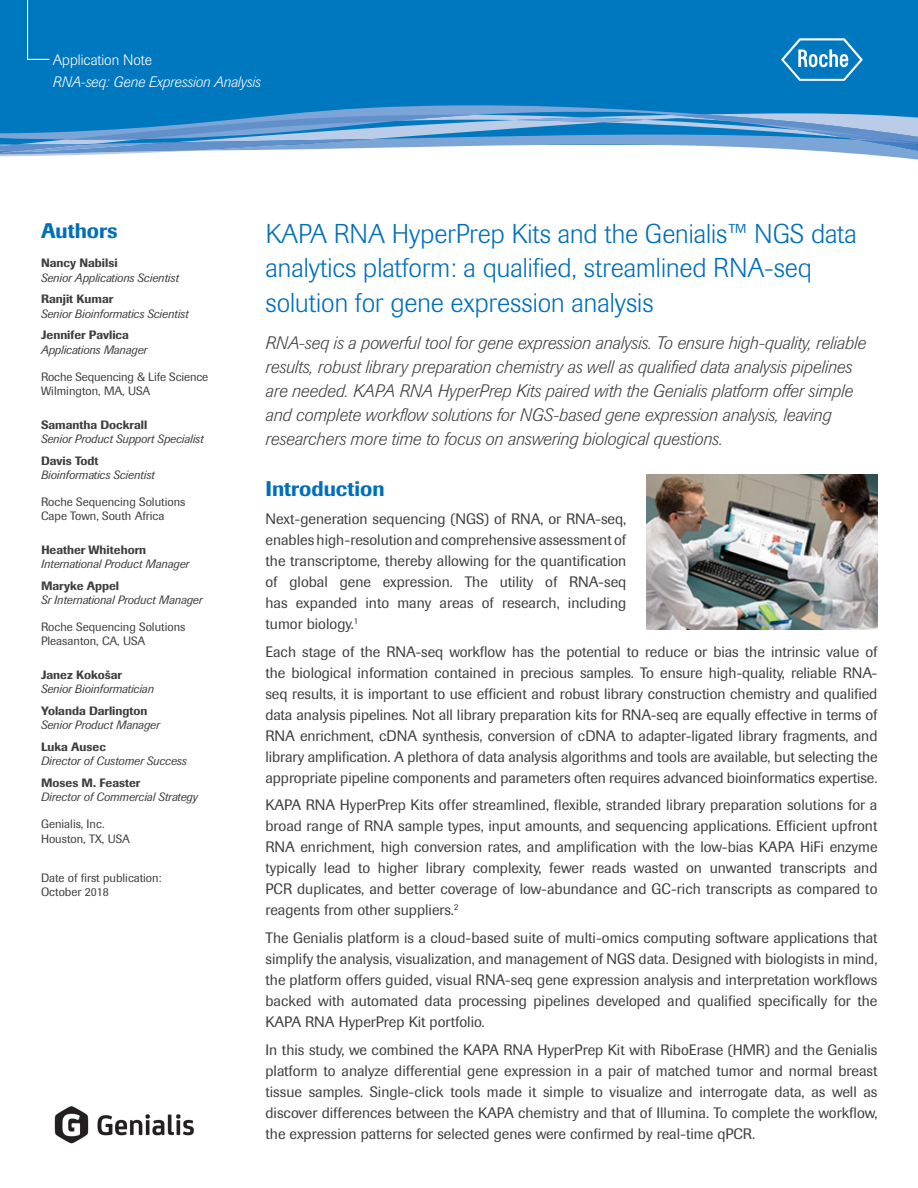
<style>
.page{position:relative;width:918px;height:1188px;background:#fff}
.page>*{position:absolute;margin:0;border:0;box-sizing:border-box;transform-origin:0 0}
.Headline{font:300 27px/34.5px "Imago Pro";color:#006fba}
.Feature_Headline{font:500 21px "Imago Pro";color:#006fba}
.Subhead{font:italic 300 18px/24px "Imago Pro";color:#3e3e3f}
.Body_Text{font:15px/21px "Imago Pro";color:#3e3e3f;text-align:justify}
.t1{font:italic 300 15px "Imago Pro";color:#fff}
.t2{font:300 15px "Imago Pro";color:#fff}
.t3{font:italic 12px "Imago Pro";letter-spacing:-.01em;color:#3e3e3f}
.t4{font:12px/14.2px "Imago Pro";color:#3e3e3f}
.t5{font:500 12px "Imago Pro";color:#3e3e3f}
</style>
<div class="page">
<div style="left:0;top:0;width:918px;height:145px;background:#0078bf"></div>
<svg style="left:27px;top:0;width:23px;height:60px"></svg>
<svg style="left:781px;top:38px;width:82px;height:43px"></svg>
<svg style="left:300px;top:105px;width:382px;height:8px;fill:#7ca5d7"></svg>
<svg style="left:0;top:113px;width:918px;height:47px"></svg>
<img style="left:54px;top:1106px;width:140px;height:38px">
<img style="left:647px;top:475px;width:231px;height:154px">
<p class="t2" style="left:53px;top:50px;width:101px">Application Note</p>
<p class="t1" style="left:53px;top:72px;width:209px">RNA-seq: Gene Expression Analysis</p>
<h2 class="Feature_Headline" style="left:41px;top:217px;width:78px">Authors</h2>
<p class="t5" style="left:41px;top:256px;width:78px">Nancy Nabilsi</p>
<p class="t3" style="left:41px;top:270px;width:139px">Senior Applications Scientist</p>
<p class="t5" style="left:41px;top:292px;width:74px">Ranjit Kumar</p>
<p class="t3" style="left:41px;top:306px;width:149px">Senior Bioinformatics Scientist</p>
<p class="t5" style="left:41px;top:328px;width:89px">Jennifer Pavlica</p>
<p class="t3" style="left:41px;top:342px;width:108px">Applications Manager</p>
<p class="t4" style="left:41px;top:369px;width:169px">Roche Sequencing &amp; Life Science<br>Wilmington, MA, USA</p>
<p class="t5" style="left:41px;top:417px;width:108px">Samantha Dockrall</p>
<p class="t3" style="left:41px;top:431px;width:164px">Senior Product Support Specialist</p>
<p class="t5" style="left:41px;top:453px;width:59px">Davis Todt</p>
<p class="t3" style="left:41px;top:467px;width:115px">Bioinformatics Scientist</p>
<p class="t4" style="left:41px;top:495px;width:146px">Roche Sequencing Solutions<br>Cape Town, South Africa</p>
<p class="t5" style="left:41px;top:542px;width:107px">Heather Whitehorn</p>
<p class="t3" style="left:41px;top:556px;width:150px">International Product Manager</p>
<p class="t5" style="left:41px;top:578px;width:80px">Maryke Appel</p>
<p class="t3" style="left:41px;top:592px;width:163px">Sr International Product Manager</p>
<p class="t4" style="left:41px;top:620px;width:146px">Roche Sequencing Solutions<br>Pleasanton, CA, USA</p>
<p class="t5" style="left:41px;top:667px;width:83px">Janez Kokošar</p>
<p class="t3" style="left:41px;top:682px;width:114px">Senior Bioinformatician</p>
<p class="t5" style="left:41px;top:703px;width:108px">Yolanda Darlington</p>
<p class="t3" style="left:41px;top:718px;width:120px">Senior Product Manager</p>
<p class="t5" style="left:41px;top:739px;width:66px">Luka Ausec</p>
<p class="t3" style="left:41px;top:754px;width:147px">Director of Customer Success</p>
<p class="t5" style="left:41px;top:775px;width:101px">Moses M. Feaster</p>
<p class="t3" style="left:41px;top:790px;width:158px">Director of Commercial Strategy</p>
<p class="t4" style="left:41px;top:817px;width:90px">Genialis, Inc.<br>Houston, TX, USA</p>
<p class="t4" style="left:41px;top:870px;width:122px">Date of first publication:<br>October 2018</p>
<p class="Headline" style="left:266px;top:216px;width:593px">KAPA RNA HyperPrep Kits and the Genialis™ NGS data analytics platform: a qualified, streamlined RNA-seq solution for gene expression analysis</p>
<p class="Subhead" style="left:266px;top:331px;width:602px">RNA-seq is a powerful tool for gene expression analysis. To ensure high-quality, reliable results, robust library preparation chemistry as well as qualified data analysis pipelines are needed. KAPA RNA HyperPrep Kits paired with the Genialis platform offer simple and complete workflow solutions for NGS-based gene expression analysis, leaving researchers more time to focus on answering biological questions.</p>
<p class="Feature_Headline" style="left:266px;top:475px;width:121px">Introduction</p>
<p class="Body_Text" style="left:266px;top:508px;width:362px">Next-generation sequencing (NGS) of RNA, or RNA-seq, enables high-resolution and comprehensive assessment of the transcriptome, thereby allowing for the quantification of global gene expression. The utility of RNA-seq has expanded into many areas of research, including tumor biology.<sup>1</sup></p>
<p class="Body_Text" style="left:266px;top:641px;width:614px">Each stage of the RNA-seq workflow has the potential to reduce or bias the intrinsic value of the biological information contained in precious samples. To ensure high-quality, reliable RNA&shy;seq results, it is important to use efficient and robust library construction chemistry and qualified data analysis pipelines. Not all library preparation kits for RNA-seq are equally effective in terms of RNA enrichment, cDNA synthesis, conversion of cDNA to adapter-ligated library fragments, and library amplification. A plethora of data analysis algorithms and tools are available, but selecting the appropriate pipeline components and parameters often requires advanced bioinformatics expertise.</p>
<p class="Body_Text" style="left:266px;top:795px;width:614px">KAPA RNA HyperPrep Kits offer streamlined, flexible, stranded library preparation solutions for a broad range of RNA sample types, input amounts, and sequencing applications. Efficient upfront RNA enrichment, high conversion rates, and amplification with the low-bias KAPA HiFi enzyme typically lead to higher library complexity, fewer reads wasted on unwanted transcripts and PCR duplicates, and better coverage of low-abundance and GC-rich transcripts as compared to reagents from other suppliers.<sup>2</sup></p>
<p class="Body_Text" style="left:266px;top:927px;width:614px">The Genialis platform is a cloud-based suite of multi-omics computing software applications that simplify the analysis, visualization, and management of NGS data. Designed with biologists in mind, the platform offers guided, visual RNA-seq gene expression analysis and interpretation workflows backed with automated data processing pipelines developed and qualified specifically for the KAPA RNA HyperPrep Kit portfolio.</p>
<p class="Body_Text" style="left:266px;top:1039px;width:614px">In this study, we combined the KAPA RNA HyperPrep Kit with RiboErase (HMR) and the Genialis platform to analyze differential gene expression in a pair of matched tumor and normal breast tissue samples. Single-click tools made it simple to visualize and interrogate data, as well as discover differences between the KAPA chemistry and that of Illumina. To complete the workflow, the expression patterns for selected genes were confirmed by real-time qPCR.</p>
</div>
